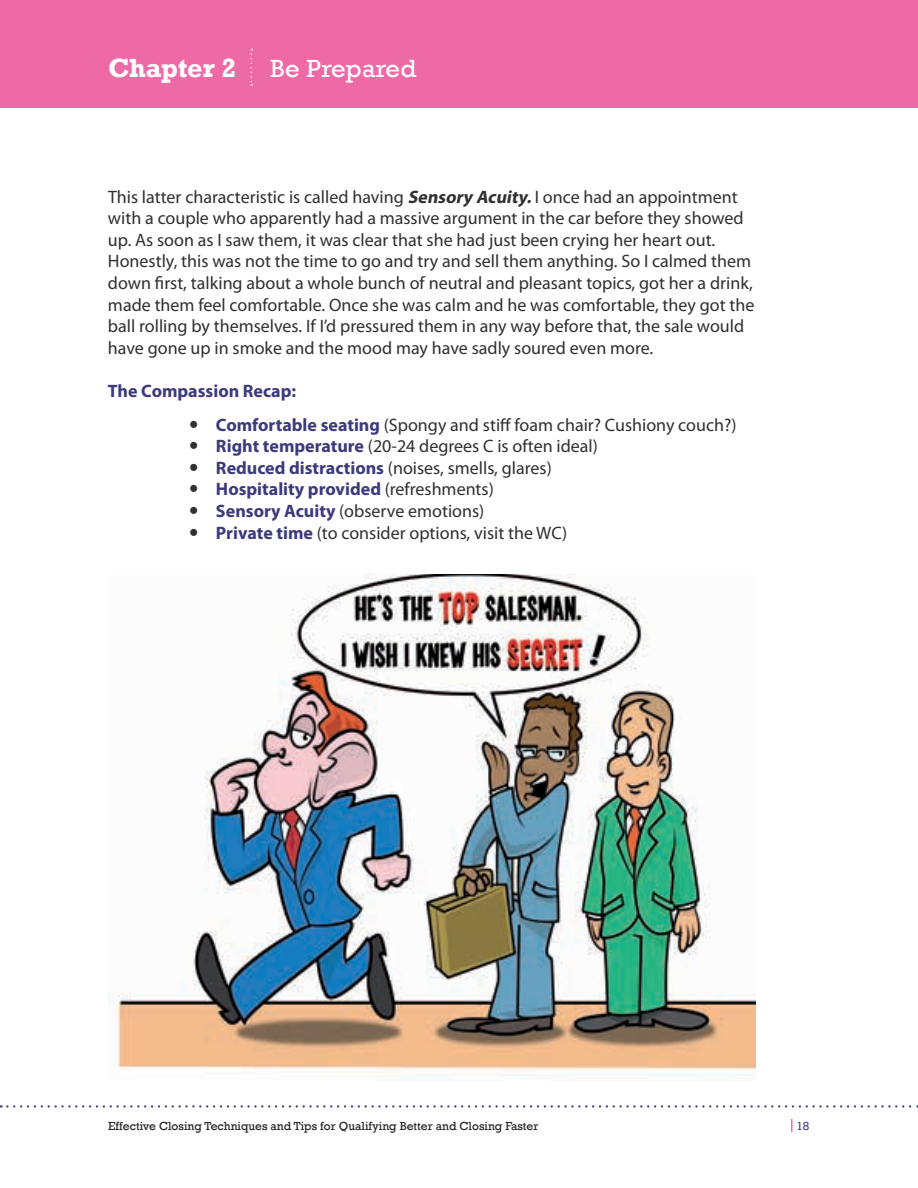
<style>
.page{position:relative;width:918px;height:1188px;background:#fff}
.page>*{position:absolute;margin:0;border:0;box-sizing:border-box;transform-origin:0 0}
.t1{font:25.5px "Rockwell";letter-spacing:.01em;color:#fff}
.t2{font:18px/21.6px "Myriad Pro";color:#312f30}
.t3{font:12px "Rockwell";color:#231f20}
.t4{font:12px "Rockwell";color:#3c3a7c}
.s1{font-weight:700;font-size:27px}
.s2{font-weight:700;font-style:italic}
.s3{font-weight:700;color:#3c3a7c}
</style>
<div class="page">
<div style="left:0;top:0;width:918px;height:108px;background:#ee6aa7"></div>
<svg style="left:791px;top:1119px;width:2px;height:13px"></svg>
<svg style="left:1px;top:1105px;width:917px;height:3px"></svg>
<svg style="left:251px;top:49px;width:1px;height:37px"></svg>
<img style="left:108px;top:575px;width:648px;height:501px">
<h1 class="t1" style="left:108px;top:53px;width:310px"><span class="s1">Chapter 2</span> Be Prepared</h1>
<p class="t2" style="left:108px;top:185px;width:648px">This latter characteristic is called having <span class="s2">Sensory Acuity.</span>I once had an appointment with a couple who apparently had a massive argument in the car before they showed up. As soon as I saw them, it was clear that she had just been crying her heart out.<br>Honestly, this was not the time to go and try and sell them anything. So I calmed them down first, talking about a whole bunch of neutral and pleasant topics, got her a drink, made them feel comfortable. Once she was calm and he was comfortable, they got the ball rolling by themselves. If I’d pressured them in any way before that, the sale would have gone up in smoke and the mood may have sadly soured even more.</p>
<p class="t2" style="left:216px;top:374px;width:522px;line-height:33.6px;text-indent:-108px"><span class="s3">The Compassion Recap:<br>Comfortable seating</span> (Spongy and stiff foam chair? Cushiony couch?)</p>
<p class="t2" style="left:216px;top:435px;width:383px"><span class="s3">Right temperature</span> (20-24 degrees C is often ideal)<br><span class="s3">Reduced distractions</span> (noises, smells, glares)<br><span class="s3">Hospitality provided</span> (refreshments)<br><span class="s3">Sensory Acuity</span> (observe emotions)<br><span class="s3">Private time</span> (to consider options, visit the WC)</p>
<p class="t3" style="left:108px;top:1119px;width:432px">Effective Closing Techniques and Tips for Qualifying Better and Closing Faster</p>
<p class="t4" style="left:796px;top:1119px;width:15px">18</p>
</div>
